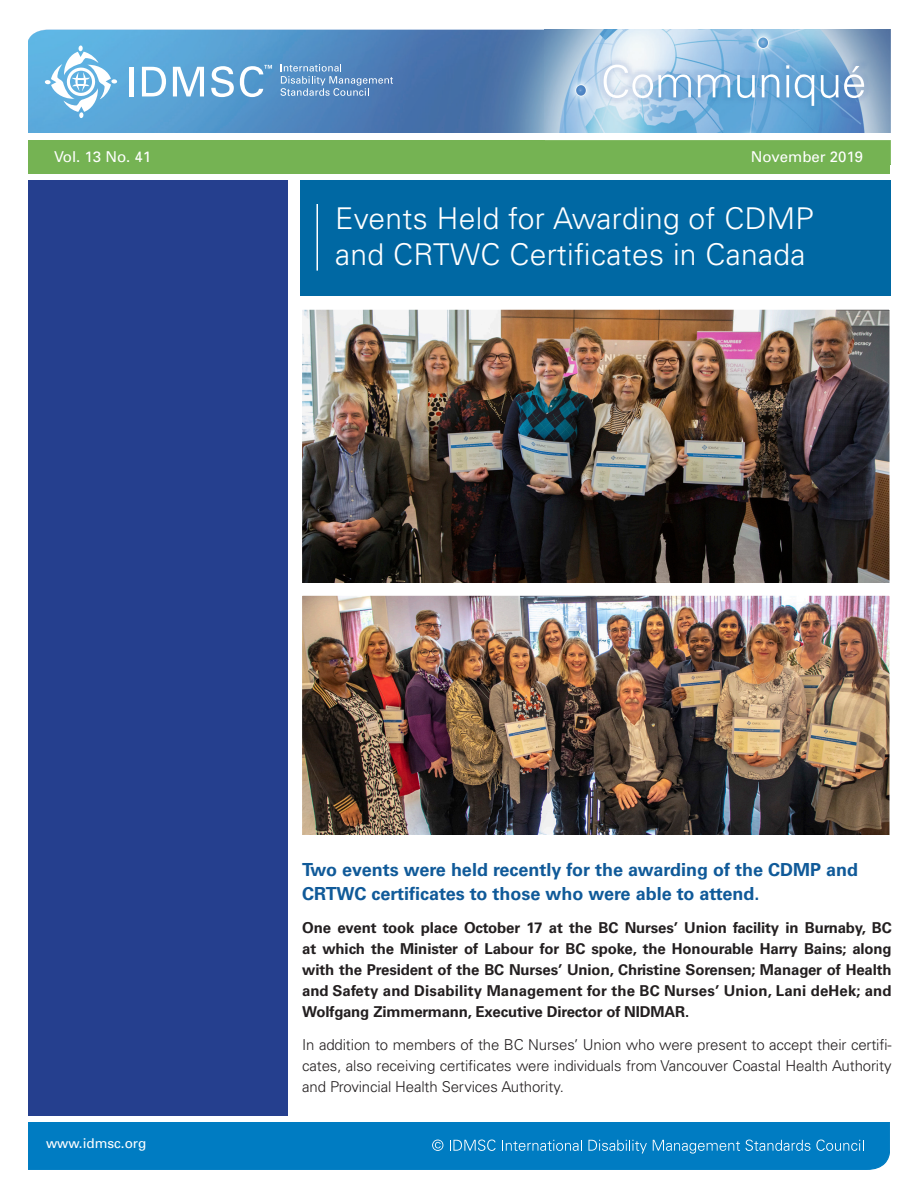
<style>
.page{position:relative;width:918px;height:1188px;background:#fff}
.page>*{position:absolute;margin:0;border:0;box-sizing:border-box;transform-origin:0 0}
.t1{font:300 30px "Univers";letter-spacing:.01em;color:#fff}
.t2{font:700 18px "Univers";color:#105a99}
.t3{font:700 15px/21px "Univers";letter-spacing:-.01em;color:#231f20;text-align:justify}
.t4{font:300 15px/21px "Univers";letter-spacing:-.01em;color:#231f20;text-align:justify}
.t5{font:15px "Univers";color:#fff}
.t6{font:13.5px "Univers";color:#fff}
</style>
<div class="page">
<img style="left:28px;top:118px;width:517px;height:15px">
<div style="left:27px;top:140px;width:865px;height:33px;background:#75b353"></div>
<svg style="left:28px;top:29px;width:517px;height:89px;background:#6198c9"></svg>
<hr style="left:891px;top:20px;width:4px;height:1150px;background:#fff">
<div style="left:28px;top:1122px;width:862px;height:48px;background:#007cc2"></div>
<img style="left:545px;top:29px;width:346px;height:104px">
<img style="left:545px;top:140px;width:346px;height:24px">
<svg style="left:604px;top:65px;width:87px;height:33px"></svg>
<svg style="left:698px;top:74px;width:32px;height:23px"></svg>
<svg style="left:737px;top:75px;width:18px;height:23px"></svg>
<svg style="left:762px;top:74px;width:17px;height:23px"></svg>
<hr style="left:786px;top:75px;width:3px;height:22px;background:#fff">
<svg style="left:786px;top:65px;width:3px;height:4px"></svg>
<svg style="left:795px;top:74px;width:19px;height:32px"></svg>
<svg style="left:821px;top:66px;width:43px;height:32px"></svg>
<div style="left:300px;top:176px;width:591px;height:120px;background:#0068a3"></div>
<hr style="left:316px;top:204px;width:2px;height:67px;background:#fff">
<div style="left:3px;top:174px;width:915px;height:6px;background:#fff"></div>
<div style="left:27px;top:180px;width:261px;height:941px;background:#253f8e"></div>
<div style="left:21px;top:1116px;width:897px;height:6px;background:#fff"></div>
<img style="left:304px;top:311px;width:584px;height:271px">
<div style="left:301px;top:308px;width:590px;height:277px;border:2px solid #fff"></div>
<img style="left:304px;top:597px;width:584px;height:237px">
<div style="left:301px;top:594px;width:590px;height:255px;border:2px solid #fff"></div>
<p class="t5" style="left:54px;top:147px;width:99px">Vol. 13 No. 41</p>
<p class="t5" style="left:751px;top:147px;width:114px">November 2019</p>
<p class="t1" style="left:335px;top:201px;width:480px">Events Held for Awarding of CDMP</p>
<p class="t1" style="left:335px;top:237px;width:472px">and CRTWC Certificates in Canada</p>
<p class="t6" style="left:46px;top:1135px;width:102px">www.idmsc.org</p>
<p class="t2" style="left:302px;top:859px;width:557px">Two events were held recently for the awarding of the CDMP and</p>
<p class="t2" style="left:302px;top:883px;width:459px">CRTWC certificates to those who were able to attend.</p>
<p class="t3" style="left:302px;top:917px;width:591px">One event took place October 17 at the BC Nurses’ Union facility in Burnaby, BC at which the Minister of Labour for BC spoke, the Honourable Harry Bains; along with the President of the BC Nurses’ Union, Christine Sorensen; Manager of Health and Safety and Disability Management for the BC Nurses’ Union, Lani deHek; and Wolfgang Zimmermann, Executive Director of NIDMAR.</p>
<p class="t4" style="left:302px;top:1034px;width:591px">In addition to members of the BC Nurses’ Union who were present to accept their certifi&shy;cates, also receiving certificates were individuals from Vancouver Coastal Health Authority and Provincial Health Services Authority.</p>
</div>
